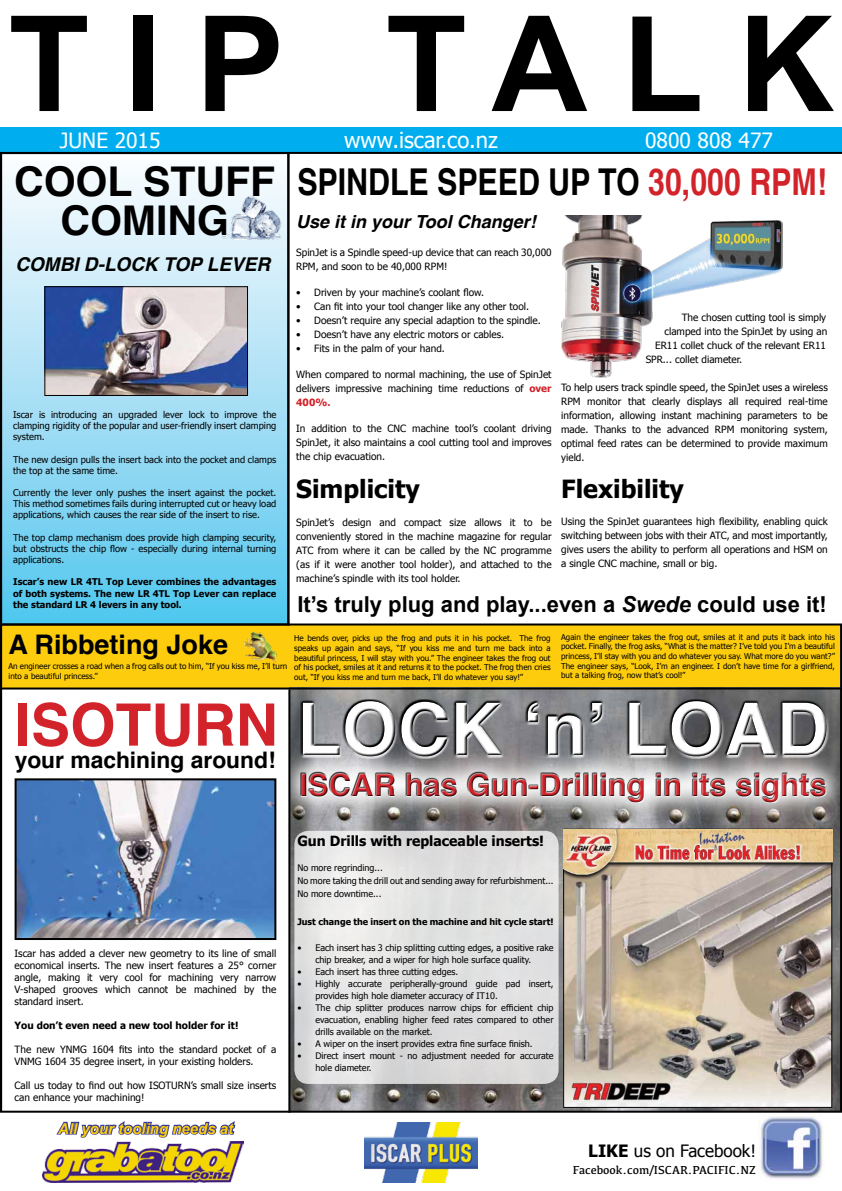
<style>
.page{position:relative;width:842px;height:1191px;background:#fff}
.page>*{position:absolute;margin:0;border:0;box-sizing:border-box;transform-origin:0 0}
.t1{font:700 133px "Arial";letter-spacing:.26em;color:#000}
.t2{font:700 72.5px "Helvetica";color:#fff}
.t3{font:700 58.5px "Helvetica";color:#d2232a}
.t4{font:700 41px/39px "Helvetica";color:#000;text-align:center}
.t5{font:700 37px "Helvetica";color:#000;scale:.82 1}
.t6{font:700 31px "Helvetica";color:#d2232a}
.t7{font:700 27px "Helvetica";color:#000}
.t8{font:700 25px "Tahoma";color:#000}
.t9{font:700 22.8px "Helvetica";color:#000}
.t10{font:700 22px "Arial";color:#000}
.t11{font:22px "Tahoma";color:#fff}
.t12{font:21px "Tahoma";color:#fff}
.t13{font:italic 700 19px "Helvetica";color:#000}
.t14{font:italic 700 18px "Helvetica";color:#000}
.t15{font:17px "Tahoma";color:#000}
.t16{font:italic 700 15px "Arial";color:#fece0d}
.t17{font:700 14px "Tahoma";color:#000}
.t18{font:12px "Kefa";color:#000}
.t19{font:10px/14px "Tahoma";color:#000;text-align:justify}
.t20{font:700 10px "Tahoma";color:#000}
.t21{font:9.3px/11.2px "Tahoma";color:#000;text-align:justify}
.t22{font:700 9.3px/11.2px "Tahoma";color:#000;text-align:justify}
.t23{font:9px/12px "Tahoma";color:#000}
.t24{font:700 9px "Tahoma";color:#000}
.t25{font:8px/9.6px "Tahoma";color:#000;text-align:justify}
.s1{color:#d2232a}
.s2{font-weight:700;color:#d2232a}
.s3{font-style:italic}
.s4{font-weight:700}
</style>
<div class="page">
<div style="left:0;top:127px;width:842px;height:26px;background:#00aeef"></div>
<div style="left:0;top:624px;width:842px;height:65px;background:#fdcd0d"></div>
<img style="left:290px;top:689px;width:550px;height:421px">
<div style="left:0;top:152px;width:288px;height:471px;background:linear-gradient(to bottom,#fffcfd,#55c6ee)"></div>
<img style="left:220px;top:194px;width:63px;height:46px">
<img style="left:42px;top:1141px;width:202px;height:41px">
<img style="left:759px;top:1114px;width:64px;height:65px">
<svg style="left:55px;top:1121px;width:182px;height:22px"></svg>
<img style="left:364px;top:1122px;width:114px;height:60px">
<svg style="left:300px;top:698px;width:525px;height:48px"></svg>
<svg style="left:301px;top:700px;width:528px;height:46px;background:#707073"></svg>
<hr style="left:0;top:1110px;width:842px;height:2px;background:#000">
<hr style="left:287px;top:152px;width:2px;height:473px;background:#000">
<hr style="left:0;top:687px;width:842px;height:2px;background:#000">
<svg style="left:276px;top:746px;width:564px;height:82px;background:#8f8e8e"></svg>
<svg style="left:300px;top:771px;width:526px;height:1px"></svg>
<div style="left:300px;top:772px;width:527px;height:31px;background:#000;opacity:.75"></div>
<img style="left:46px;top:288px;width:200px;height:106px">
<div style="left:44px;top:286px;width:204px;height:110px;border:1px solid #000"></div>
<img style="left:565px;top:880px;width:265px;height:225px">
<div style="left:563px;top:828px;width:269px;height:279px;border:1px solid #000"></div>
<img style="left:563px;top:829px;width:269px;height:51px">
<svg style="left:840px;top:625px;width:2px;height:485px"></svg>
<img style="left:18px;top:781px;width:255px;height:156px">
<div style="left:15px;top:778px;width:261px;height:162px;border:2px solid #000"></div>
<img style="left:561px;top:215px;width:221px;height:162px">
<svg style="left:294px;top:830px;width:265px;height:254px;background:#e0e0e0"></svg>
<hr style="left:0;top:152px;width:842px;height:2px;background:#000">
<hr style="left:288px;top:689px;width:2px;height:423px;background:#000">
<hr style="left:0;top:623px;width:842px;height:2px;background:#000">
<img style="left:243px;top:631px;width:35px;height:30px">
<hr style="left:0;top:154px;width:2px;height:956px;background:#000">
<h1 class="t1" style="left:8px;top:-23px;width:827px">TIP TALK</h1>
<h3 class="t12" style="left:60px;top:126px;width:102px">JUNE 2015</h3>
<h3 class="t11" style="left:344px;top:125px;width:155px">www.iscar.co.nz</h3>
<h3 class="t12" style="left:645px;top:126px;width:129px">0800 808 477</h3>
<h3 class="t4" style="left:14px;top:162px;width:263px">COOL STUFF<br>COMING</h3>
<h3 class="t13" style="left:15px;top:249px;width:256px">COMBI D-LOCK TOP LEVER</h3>
<p class="t21" style="left:13px;top:408px;width:265px">Iscar is introducing an upgraded lever lock to improve the clamping rigidity of the popular and user-friendly insert clamping system.</p>
<p class="t21" style="left:13px;top:453px;width:265px">The new design pulls the insert back into the pocket and clamps the top at the same time.</p>
<p class="t21" style="left:13px;top:486px;width:265px">Currently the lever only pushes the insert against the pocket.<br>This method sometimes fails during interrupted cut or heavy load applications, which causes the rear side of the insert to rise.</p>
<p class="t21" style="left:13px;top:531px;width:265px">The top clamp mechanism does provide high clamping security, but obstructs the chip flow - especially during internal turning applications.</p>
<p class="t22" style="left:13px;top:576px;width:265px">Iscar’s new LR 4TL Top Lever combines the advantages of both systems. The new LR 4TL Top Lever can replace the standard LR 4 levers in any tool.</p>
<h3 class="t5" style="left:297px;top:152px;width:647px">SPINDLE SPEED UP TO <span class="s1">30,000 RPM!</span></h3>
<h3 class="t14" style="left:296px;top:207px;width:241px">Use it in your Tool Changer!</h3>
<p class="t19" style="left:296px;top:245px;width:257px">SpinJet is a Spindle speed-up device that can reach 30,000<br>RPM, and soon to be 40,000 RPM!</p>
<p class="t19" style="left:296px;top:285px;width:190px">• Driven by your machine’s coolant flow.</p>
<p class="t19" style="left:296px;top:299px;width:234px">• Can fit into your tool changer like any other tool.</p>
<p class="t19" style="left:296px;top:313px;width:246px">• Doesn’t require any special adaption to the spindle.</p>
<p class="t19" style="left:296px;top:327px;width:209px">• Doesn’t have any electric motors or cables.</p>
<p class="t19" style="left:296px;top:341px;width:150px">• Fits in the palm of your hand.</p>
<p class="t19" style="left:296px;top:367px;width:257px">When compared to normal machining, the use of SpinJet delivers impressive machining time reductions of <span class="s2">over 400%.</span></p>
<p class="t19" style="left:296px;top:421px;width:257px">In addition to the CNC machine tool’s coolant driving SpinJet, it also maintains a cool cutting tool and improves the chip evacuation.</p>
<h3 class="t8" style="left:296px;top:471px;width:125px">Simplicity</h3>
<p class="t19" style="left:296px;top:515px;width:257px">SpinJet’s design and compact size allows it to be conveniently stored in the machine magazine for regular ATC from where it can be called by the NC programme (as if it were another tool holder), and attached to the machine’s spindle with its tool holder.</p>
<p class="t19" style="left:682px;top:309px;width:146px">The chosen cutting tool is simply</p>
<p class="t19" style="left:664px;top:323px;width:164px">clamped into the SpinJet by using an</p>
<p class="t19" style="left:655px;top:337px;width:172px">ER11 collet chuck of the relevant ER11</p>
<p class="t19" style="left:646px;top:351px;width:98px">SPR... collet diameter.</p>
<p class="t19" style="left:561px;top:379px;width:268px">To help users track spindle speed, the SpinJet uses a wireless RPM monitor that clearly displays all required real-time information, allowing instant machining parameters to be made. Thanks to the advanced RPM monitoring system, optimal feed rates can be determined to provide maximum yield.</p>
<h3 class="t8" style="left:561px;top:471px;width:124px">Flexibility</h3>
<p class="t19" style="left:561px;top:514px;width:268px">Using the SpinJet guarantees high flexibility, enabling quick switching between jobs with their ATC, and most importantly, gives users the ability to perform all operations and HSM on a single CNC machine, small or big.</p>
<h3 class="t10" style="left:297px;top:589px;width:531px">It’s truly plug and play...even a <span class="s3">Swede</span> could use it!</h3>
<p class="t25" style="left:294px;top:633px;width:258px">He bends over, picks up the frog and puts it in his pocket. The frog speaks up again and says, “If you kiss me and turn me back into a beautiful princess, I will stay with you.” The engineer takes the frog out of his pocket, smiles at it and returns it to the pocket. The frog then cries out, “If you kiss me and turn me back, I’ll do whatever you say!”</p>
<p class="t25" style="left:561px;top:632px;width:275px">Again the engineer takes the frog out, smiles at it and puts it back into his pocket. Finally, the frog asks, “What is the matter? I’ve told you I’m a beautiful princess, I’ll stay with you and do whatever you say. What more do you want?” The engineer says, “Look, I’m an engineer. I don’t have time for a girlfriend, but a talking frog, now that’s cool!”</p>
<h3 class="t7" style="left:9px;top:622px;width:221px">A Ribbeting Joke</h3>
<p class="t25" style="left:9px;top:661px;width:280px">An engineer crosses a road when a frog calls out to him, “If you kiss me, I’ll turn into a beautiful princess.”</p>
<h3 class="t3" style="left:15px;top:678px;width:265px">ISOTURN</h3>
<h3 class="t9" style="left:15px;top:741px;width:262px">your machining around!</h3>
<p class="t19" style="left:15px;top:946px;width:263px;line-height:12px">Iscar has added a clever new geometry to its line of small economical inserts. The new insert features a 25° corner angle, making it very cool for machining very narrow V-shaped grooves which cannot be machined by the standard insert.</p>
<p class="t20" style="left:15px;top:1018px;width:225px">You don’t even need a new tool holder for it!</p>
<p class="t19" style="left:15px;top:1042px;width:263px;line-height:12px">The new YNMG 1604 fits into the standard pocket of a<br>VNMG 1604 35 degree insert, in your existing holders.</p>
<p class="t19" style="left:15px;top:1078px;width:263px;line-height:12px">Call us today to find out how ISOTURN’s small size inserts can enhance your machining!</p>
<h3 class="t16" style="left:58px;top:1118px;width:177px">All your tooling needs at</h3>
<h2 class="t2" style="left:297px;top:671px;width:533px">LOCK ‘n’ LOAD</h2>
<h3 class="t6" style="left:300px;top:759px;width:529px">ISCAR has Gun-Drilling in its sights</h3>
<h3 class="t17" style="left:297px;top:831px;width:248px">Gun Drills with replaceable inserts!</h3>
<p class="t23" style="left:297px;top:860px;width:258px;line-height:13px">No more regrinding...<br>No more taking the drill out and sending away for refurbishment...<br>No more downtime...</p>
<p class="t24" style="left:297px;top:915px;width:258px">Just change the insert on the machine and hit cycle start!</p>
<p class="t23" style="left:297px;top:941px;width:258px;text-align:center">• Each insert has 3 chip splitting cutting edges, a positive rake chip breaker, and a wiper for high hole surface quality.</p>
<p class="t23" style="left:297px;top:965px;width:162px">• Each insert has three cutting edges.</p>
<p class="t23" style="left:315px;top:977px;width:240px;text-indent:-18px">• Highly accurate peripherally-ground guide pad insert, provides high hole diameter accuracy of IT10.</p>
<p class="t23" style="left:315px;top:1001px;width:240px;text-align:justify;text-indent:-18px">• The chip splitter produces narrow chips for efficient chip evacuation, enabling higher feed rates compared to other drills available on the market.</p>
<p class="t23" style="left:297px;top:1037px;width:237px">• A wiper on the insert provides extra fine surface finish.</p>
<p class="t23" style="left:315px;top:1049px;width:240px;text-indent:-18px">• Direct insert mount - no adjustment needed for accurate hole diameter.</p>
<h3 class="t15" style="left:588px;top:1139px;width:169px"><span class="s4">LIKE</span> us on Facebook!</h3>
<p class="t18" style="left:573px;top:1162px;width:185px">Facebook.com/ISCAR.PACIFIC.NZ</p>
</div>
